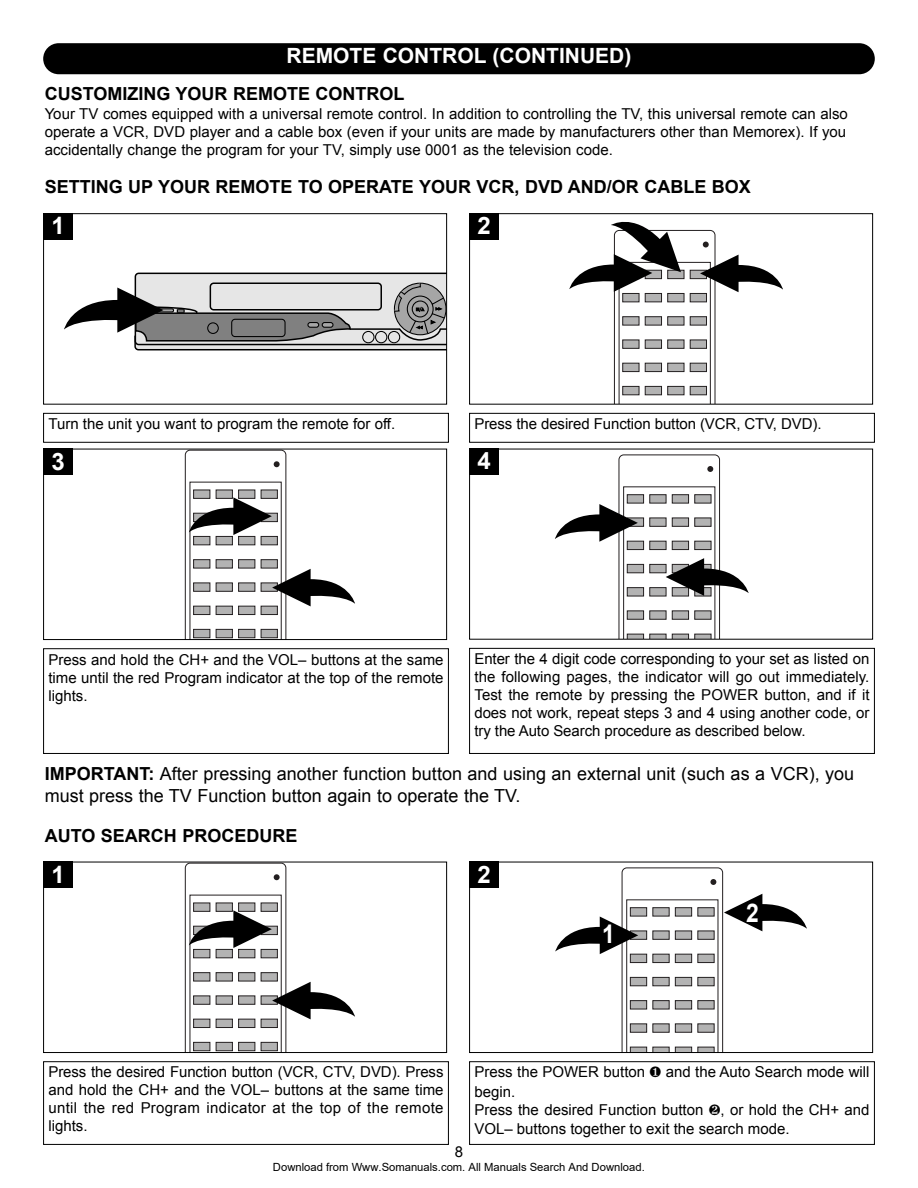
<style>
.page{position:relative;width:918px;height:1188px;background:#fff}
.page>*{position:absolute;margin:0;border:0;box-sizing:border-box;transform-origin:0 0}
.t1{font:700 25.65px "Arial";color:#fff;scale:.89 1}
.t2{font:700 24px "Arial";color:#fff}
.t3{font:700 21px "Arial";color:#fff}
.t4{font:18px/21.6px "Arial";color:#000}
.t5{font:700 18px "Arial";color:#000}
.t6{font:15px/18px "Arial";color:#000;text-align:justify}
.t7{font:11.25px "Arial";color:#000}
.s1{font-weight:700}
</style>
<div class="page">
<div style="left:43px;top:43px;width:832px;height:31px;background:#000;border-radius:16px"></div>
<div style="left:43px;top:413px;width:406px;height:30px;border:1px solid #000"></div>
<svg style="left:64px;top:273px;width:381px;height:78px;background:#ababab"></svg>
<div style="left:43px;top:213px;width:404px;height:192px;border:1px solid #000"></div>
<div style="left:43px;top:213px;width:30px;height:27px;background:#000"></div>
<div style="left:469px;top:413px;width:406px;height:30px;border:1px solid #000"></div>
<svg style="left:569px;top:221px;width:214px;height:182px"></svg>
<div style="left:469px;top:213px;width:404px;height:192px;border:1px solid #000"></div>
<div style="left:469px;top:213px;width:30px;height:27px;background:#000"></div>
<div style="left:43px;top:648px;width:406px;height:106px;border:1px solid #000"></div>
<svg style="left:185px;top:451px;width:170px;height:187px"></svg>
<div style="left:43px;top:449px;width:404px;height:191px;border:1px solid #000"></div>
<div style="left:43px;top:449px;width:30px;height:26px;background:#000"></div>
<div style="left:469px;top:648px;width:406px;height:106px;border:1px solid #000"></div>
<svg style="left:555px;top:454px;width:194px;height:184px"></svg>
<div style="left:469px;top:449px;width:404px;height:191px;border:1px solid #000"></div>
<div style="left:469px;top:449px;width:30px;height:26px;background:#000"></div>
<div style="left:43px;top:1061px;width:406px;height:84px;border:1px solid #000"></div>
<svg style="left:185px;top:864px;width:170px;height:187px"></svg>
<div style="left:43px;top:862px;width:404px;height:191px;border:1px solid #000"></div>
<div style="left:43px;top:862px;width:30px;height:26px;background:#000"></div>
<div style="left:469px;top:1061px;width:406px;height:84px;border:1px solid #000"></div>
<svg style="left:555px;top:867px;width:252px;height:184px"></svg>
<div style="left:469px;top:862px;width:404px;height:191px;border:1px solid #000"></div>
<div style="left:469px;top:862px;width:30px;height:26px;background:#000"></div>
<h3 class="t3" style="left:287px;top:44px;width:346px">REMOTE CONTROL (CONTINUED)</h3>
<p class="t5" style="left:45px;top:84px;width:361px">CUSTOMIZING YOUR REMOTE CONTROL</p>
<p class="t6" style="left:45px;top:105px;width:805px">Your TV comes equipped with a universal remote control. In addition to controlling the TV, this universal remote can also operate a VCR, DVD player and a cable box (even if your units are made by manufacturers other than Memorex). If you accidentally change the program for your TV, simply use 0001 as the television code.</p>
<p class="t5" style="left:45px;top:177px;width:708px">SETTING UP YOUR REMOTE TO OPERATE YOUR VCR, DVD AND/OR CABLE BOX</p>
<h2 class="t2" style="left:52px;top:212px;width:15px">1</h2>
<h2 class="t2" style="left:478px;top:212px;width:15px">2</h2>
<p class="t6" style="left:48px;top:415px;width:348px">Turn the unit you want to program the remote for off.</p>
<h2 class="t2" style="left:52px;top:448px;width:15px">3</h2>
<p class="t6" style="left:474px;top:415px;width:349px">Press the desired Function button (VCR, CTV, DVD).</p>
<h2 class="t2" style="left:478px;top:448px;width:15px">4</h2>
<p class="t6" style="left:48px;top:650px;width:397px">Press and hold the CH+ and the VOL– buttons at the same time until the red Program indicator at the top of the remote lights.</p>
<p class="t6" style="left:474px;top:650px;width:397px">Enter the 4 digit code corresponding to your set as listed on the following pages, the indicator will go out immediately.<br>Test the remote by pressing the POWER button, and if it does not work, repeat steps 3 and 4 using another code, or try the Auto Search procedure as described below.</p>
<p class="t4" style="left:45px;top:763px;width:811px"><span class="s1">IMPORTANT:</span> After pressing another function button and using an external unit (such as a VCR), you must press the TV Function button again to operate the TV.</p>
<p class="t5" style="left:45px;top:826px;width:254px">AUTO SEARCH PROCEDURE</p>
<h2 class="t2" style="left:52px;top:861px;width:15px">1</h2>
<h2 class="t2" style="left:478px;top:861px;width:15px">2</h2>
<h1 class="t1" style="left:602px;top:920px;width:16px">1</h1>
<h1 class="t1" style="left:746px;top:899px;width:16px">2</h1>
<p class="t6" style="left:48px;top:1063px;width:397px">Press the desired Function button (VCR, CTV, DVD). Press and hold the CH+ and the VOL– buttons at the same time until the red Program indicator at the top of the remote lights.</p>
<p class="t6" style="left:455px;top:1143px;width:10px">8</p>
<p class="t6" style="left:474px;top:1063px;width:397px;line-height:18.9px;text-align:left">Press the POWER button ❶ and the Auto Search mode will begin.<br>Press the desired Function button ❷, or hold the CH+ and VOL– buttons together to exit the search mode.</p>
<p class="t7" style="left:273px;top:1160px;width:373px">Download from Www.Somanuals.com. All Manuals Search And Download.</p>
</div>
